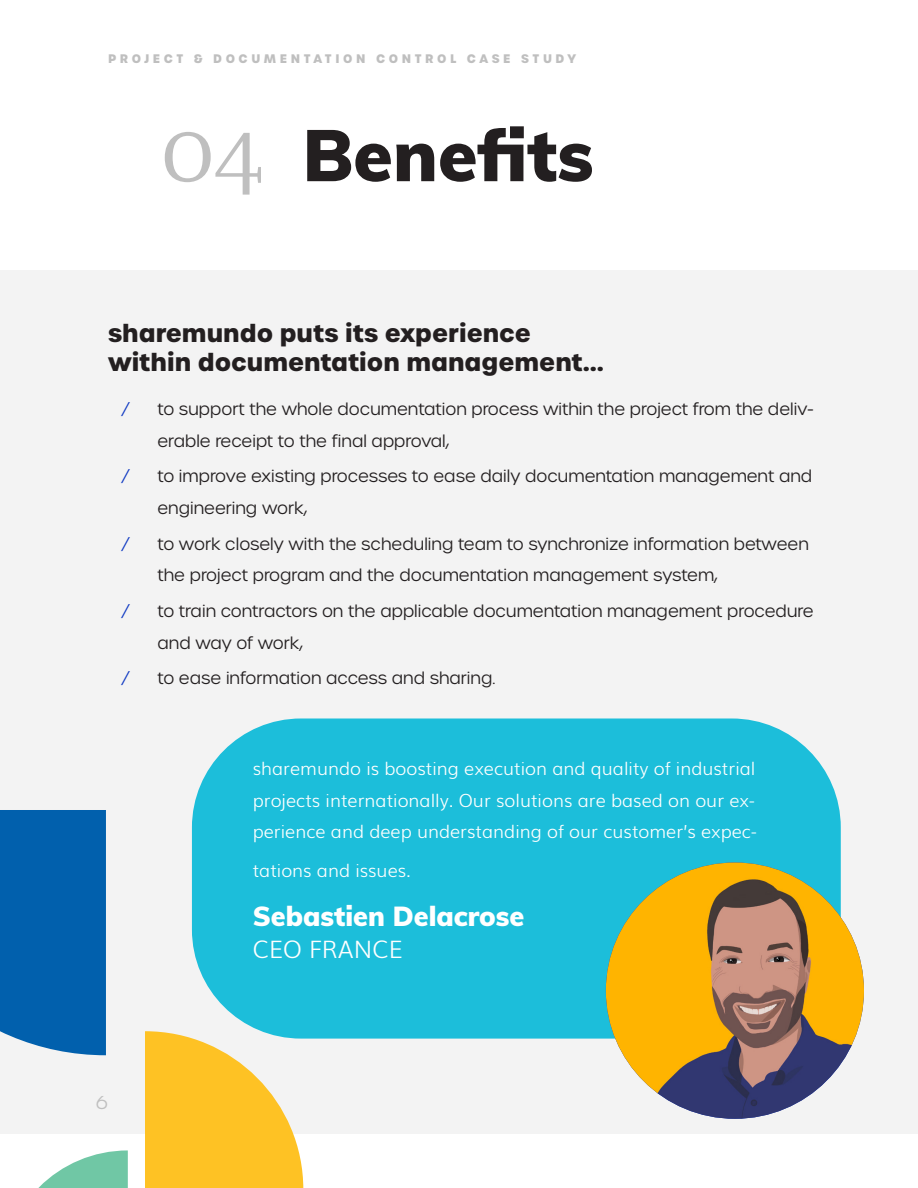
<style>
.page{position:relative;width:918px;height:1188px;background:#fff}
.page>*{position:absolute;margin:0;border:0;box-sizing:border-box;transform-origin:0 0}
.t1{font:900 72px "Muli";color:#231f20}
.Name{font:900 27px "Muli";color:#fff}
.Heading_2{font:700 24px "Urbane";color:#231f20}
.Position{font:300 24px "Muli";color:#fff}
.t2{font:300 18px/31.5px "Muli";color:#fff;text-align:justify}
.t3{font:300 18px "Urbane";color:#bfbfbf}
.t4{font:300 16.5px/31.5px "Urbane";color:#231f20}
.t5{font:700 12px "Urbane";letter-spacing:.3em;color:#bfbfbf}
.s1{font-family:"Abril Text Lt";font-weight:400;font-size:90px;color:#bfbfbf}
.s2{color:#103ac2}
</style>
<div class="page">
<div style="left:0;top:270px;width:918px;height:864px;background:#f3f3f3"></div>
<div style="left:0;top:810px;width:106px;height:245px;background:#0160ad"></div>
<svg style="left:145px;top:1031px;width:158px;height:157px"></svg>
<svg style="left:38px;top:1150px;width:90px;height:38px"></svg>
<div style="left:192px;top:718px;width:649px;height:321px;background:#1cbeda"></div>
<img style="left:606px;top:862px;width:258px;height:257px">
<p class="t5" style="left:108px;top:50px;width:470px">PROJECT &amp; DOCUMENTATION CONTROL CASE STUDY</p>
<p class="t1" style="left:162px;top:102px;width:434px"><span class="s1">04</span> Benefits</p>
<p class="Heading_2" style="left:108px;top:317px;width:424px">sharemundo puts its experience</p>
<p class="Heading_2" style="left:108px;top:346px;width:498px">within documentation management...</p>
<p class="t4" style="left:158px;top:394px;width:658px;text-indent:-27px"><span class="s2"≯</span> to support the whole documentation process within the project from the deliv&shy;erable receipt to the final approval,</p>
<p class="t4" style="left:158px;top:461px;width:656px;text-indent:-27px"><span class="s2"≯</span> to improve existing processes to ease daily documentation management and engineering work,</p>
<p class="t4" style="left:158px;top:528px;width:653px;text-indent:-27px"><span class="s2"≯</span> to work closely with the scheduling team to synchronize information between the project program and the documentation management system,</p>
<p class="t4" style="left:158px;top:595px;width:658px;text-indent:-27px"><span class="s2"≯</span> to train contractors on the applicable documentation management procedure and way of work,</p>
<p class="t4" style="left:130px;top:663px;width:366px"><span class="s2"≯</span> to ease information access and sharing.</p>
<p class="t3" style="left:96px;top:1091px;width:14px">6</p>
<p class="t2" style="left:253px;top:752px;width:506px">sharemundo is boosting execution and quality of industrial projects internationally. Our solutions are based on our ex&shy;perience and deep understanding of our customer’s expec-</p>
<p class="t2" style="left:253px;top:854px;width:160px">tations and issues.</p>
<p class="Name" style="left:253px;top:897px;width:273px">Sebastien Delacrose</p>
<p class="Position" style="left:253px;top:930px;width:152px">CEO FRANCE</p>
</div>
